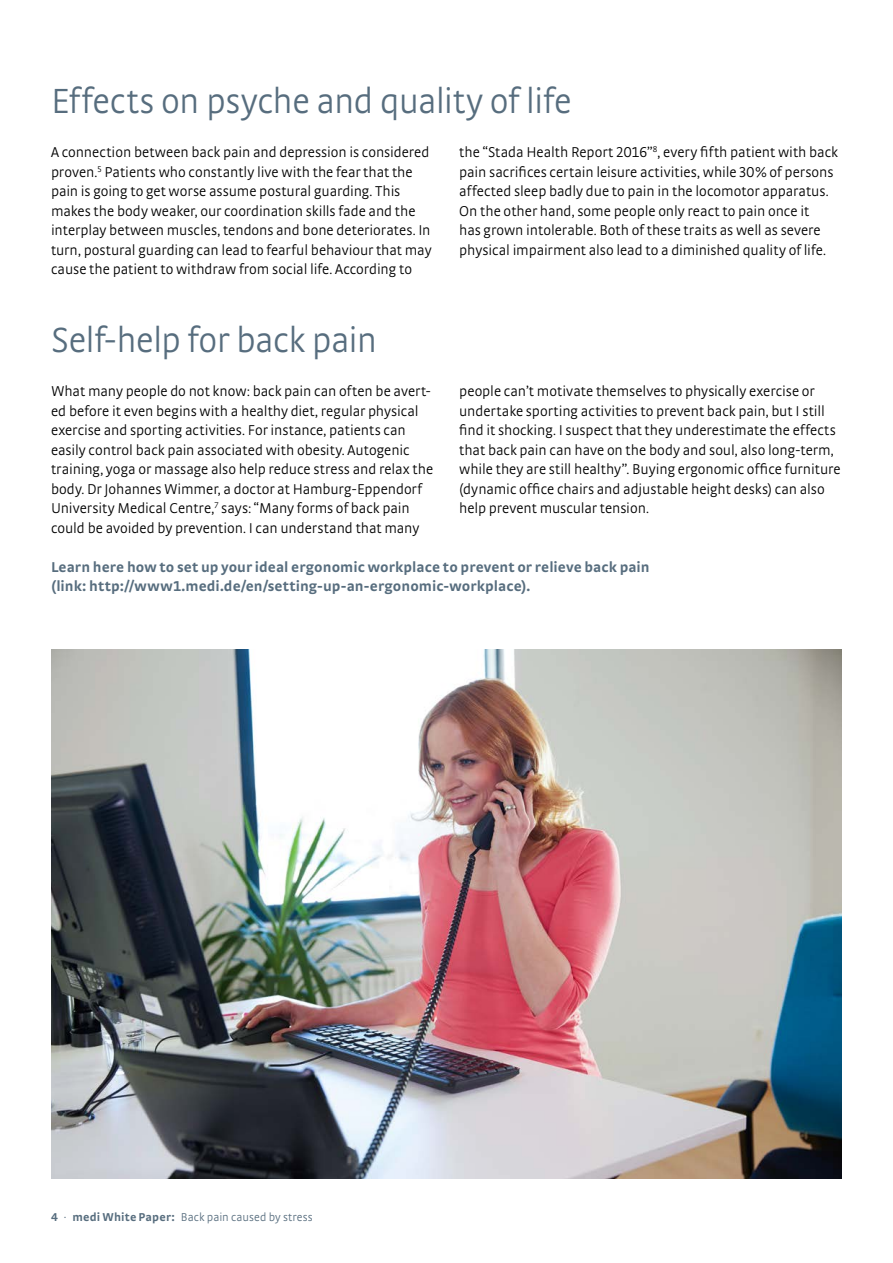
<style>
.page{position:relative;width:893px;height:1263px;background:#fff}
.page>*{position:absolute;margin:0;border:0;box-sizing:border-box;transform-origin:0 0}
.t1{font:300 36.75px "medi Strada Pro";letter-spacing:-.015em;color:#576d7e}
.t2{font:300 15px/19.5px "medi Strada Pro";letter-spacing:-.005em;color:#000}
.t3{font:700 15px/19.5px "medi Strada Pro";letter-spacing:.005em;color:#576d7e}
.t4{font:300 12px "medi Strada Pro";letter-spacing:.01em;color:#576d7e}
.s1{font-weight:700}
</style>
<div class="page">
<img style="left:51px;top:650px;width:791px;height:529px">
<h1 class="t1" style="left:51px;top:79px;width:522px">Effects on psyche and quality of life</h1>
<p class="t2" style="left:51px;top:142px;width:382px">A connection between back pain and depression is considered proven.<sup>5</sup> Patients who constantly live with the fear that the pain is going to get worse assume postural guarding. This makes the body weaker, our coordination skills fade and the interplay between muscles, tendons and bone deteriorates. In turn, postural guarding can lead to fearful behaviour that may cause the patient to withdraw from social life. According to</p>
<p class="t2" style="left:459px;top:142px;width:380px">the “Stada Health Report 2016”<sup>8</sup>, every fifth patient with back pain sacrifices certain leisure activities, while 30% of persons affected sleep badly due to pain in the locomotor apparatus.<br>On the other hand, some people only react to pain once it<br>has grown intolerable. Both of these traits as well as severe physical impairment also lead to a diminished quality of life.</p>
<h1 class="t1" style="left:51px;top:318px;width:328px">Self-help for back pain</h1>
<p class="t2" style="left:51px;top:381px;width:384px">What many people do not know: back pain can often be avert&shy;ed before it even begins with a healthy diet, regular physical exercise and sporting activities. For instance, patients can easily control back pain associated with obesity. Autogenic training, yoga or massage also help reduce stress and relax the body. Dr Johannes Wimmer, a doctor at Hamburg-Eppendorf University Medical Centre,<sup>7</sup> says: “Many forms of back pain could be avoided by prevention. I can understand that many</p>
<p class="t2" style="left:459px;top:381px;width:383px">people can’t motivate themselves to physically exercise or undertake sporting activities to prevent back pain, but I still find it shocking. I suspect that they underestimate the effects that back pain can have on the body and soul, also long-term, while they are still healthy”. Buying ergonomic office furniture (dynamic office chairs and adjustable height desks) can also help prevent muscular tension.</p>
<p class="t3" style="left:51px;top:556px;width:600px">Learn here how to set up your ideal ergonomic workplace to prevent or relieve back pain (link: http://www1.medi.de/en/setting-up-an-ergonomic-workplace).</p>
<p class="t4" style="left:51px;top:1209px;width:263px"><span class="s1">4</span> · <span class="s1">medi White Paper:</span> Back pain caused by stress</p>
</div>
